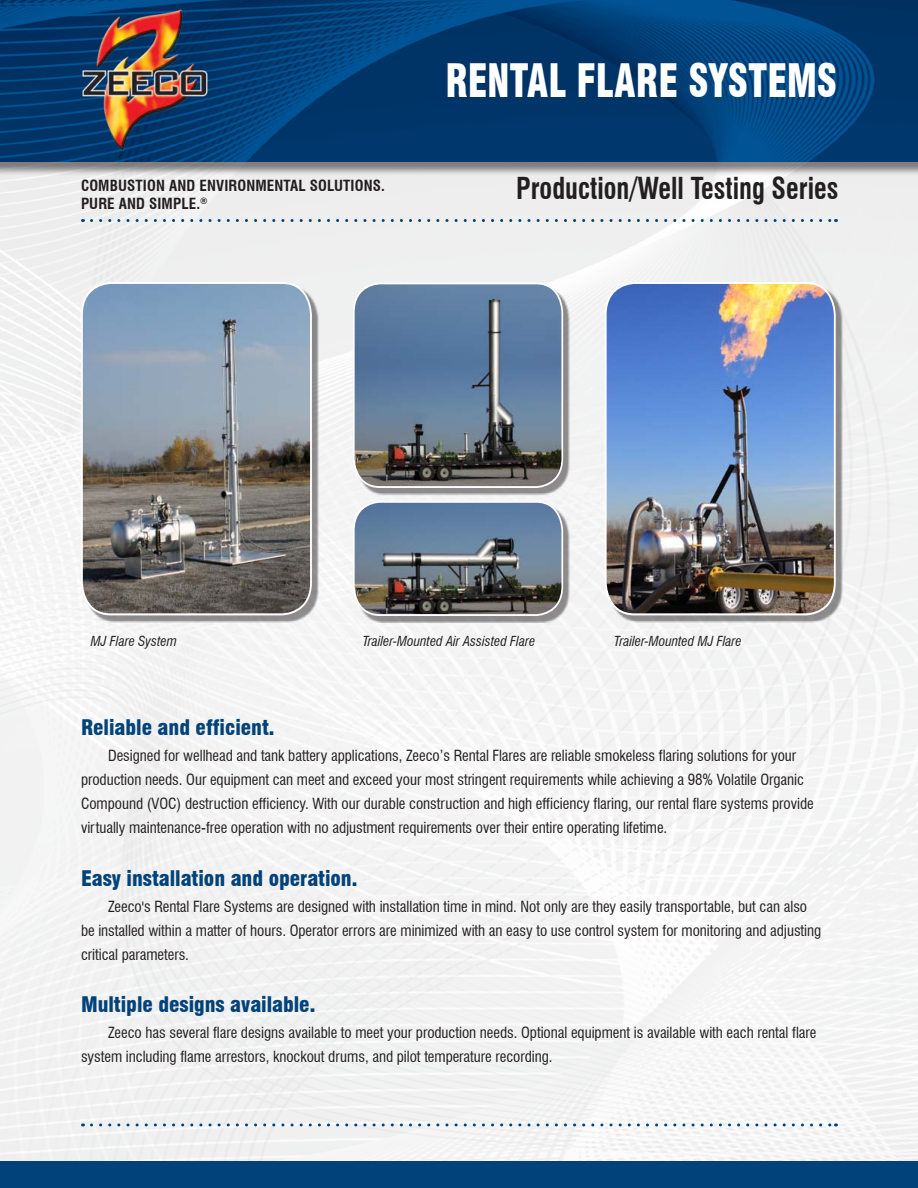
<style>
.page{position:relative;width:918px;height:1188px;background:#f2f3f3}
.page>*{position:absolute;margin:0;border:0;box-sizing:border-box;transform-origin:0 0}
.COVER-MAIN_HEAD{font:900 condensed 45px "Swiss 721 BT";color:#fff;scale:.85 1}
.SECONDARY_HEAD{font:700 condensed 29.55px "Swiss 721 BT";color:#231f20;scale:.9 1}
.TEXT{font:900 condensed 21px "Swiss 721 BT";letter-spacing:-.005em;color:#004279}
.TEXT-2{font:condensed 15px/24px "Swiss 721 BT";letter-spacing:-.005em;color:#231f20}
.TAG_LNE{font:700 condensed 15px/18px "Swiss 721 BT";letter-spacing:.01em;color:#231f20}
.ZEECO_ADDRESS{font:italic condensed 13.5px "Swiss 721 BT";color:#231f20}
</style>
<div class="page">
<div style="left:0;top:0;width:918px;height:175px;background:#231f20;opacity:.55"></div>
<img style="left:0;top:0;width:918px;height:162px">
<div style="left:0;top:1161px;width:918px;height:27px;background:#004279"></div>
<svg style="left:91px;top:219px;width:746px;height:3px"></svg>
<img style="left:81px;top:9px;width:128px;height:142px">
<svg style="left:91px;top:1123px;width:746px;height:3px"></svg>
<div style="left:356px;top:504px;width:215px;height:119px;background:#231f20;opacity:.5"></div>
<img style="left:352px;top:501px;width:212px;height:116px">
<div style="left:356px;top:286px;width:215px;height:209px;background:#231f20;opacity:.5"></div>
<svg style="left:352px;top:283px;width:212px;height:206px;background:#667a91"></svg>
<div style="left:608px;top:285px;width:235px;height:338px;background:#231f20;opacity:.5"></div>
<img style="left:605px;top:282px;width:232px;height:334px">
<div style="left:84px;top:285px;width:235px;height:338px;background:#231f20;opacity:.5"></div>
<svg style="left:80px;top:281px;width:233px;height:335px;background:#838a90"></svg>
<p class="TAG_LNE" style="left:81px;top:176px;width:305px">COMBUSTION AND ENVIRONMENTAL SOLUTIONS.<br>PURE AND SIMPLE.<sup>®</sup></p>
<p class="COVER-MAIN_HEAD" style="left:445px;top:54px;width:462px">RENTAL FLARE SYSTEMS</p>
<p class="SECONDARY_HEAD" style="left:516px;top:171px;width:360px">Production/Well Testing Series</p>
<p class="ZEECO_ADDRESS" style="left:91px;top:633px;width:87px">MJ Flare System</p>
<p class="ZEECO_ADDRESS" style="left:363px;top:633px;width:174px">Trailer-Mounted Air Assisted Flare</p>
<p class="ZEECO_ADDRESS" style="left:615px;top:633px;width:129px">Trailer-Mounted MJ Flare</p>
<p class="TEXT" style="left:81px;top:715px;width:195px">Reliable and efficient.</p>
<p class="TEXT-2" style="left:81px;top:744px;width:734px;text-indent:27px">Designed for wellhead and tank battery applications, Zeeco’s Rental Flares are reliable smokeless flaring solutions for your production needs. Our equipment can meet and exceed your most stringent requirements while achieving a 98% Volatile Organic Compound (VOC) destruction efficiency. With our durable construction and high efficiency flaring, our rental flare systems provide virtually maintenance-free operation with no adjustment requirements over their entire operating lifetime.</p>
<p class="TEXT" style="left:81px;top:865px;width:278px">Easy installation and operation.</p>
<p class="TEXT-2" style="left:81px;top:894px;width:742px;text-indent:27px">Zeeco's Rental Flare Systems are designed with installation time in mind. Not only are they easily transportable, but can also be installed within a matter of hours. Operator errors are minimized with an easy to use control system for monitoring and adjusting critical parameters.</p>
<p class="TEXT" style="left:81px;top:992px;width:236px">Multiple designs available.</p>
<p class="TEXT-2" style="left:81px;top:1021px;width:737px;text-indent:27px">Zeeco has several flare designs available to meet your production needs. Optional equipment is available with each rental flare system including flame arrestors, knockout drums, and pilot temperature recording.</p>
</div>
